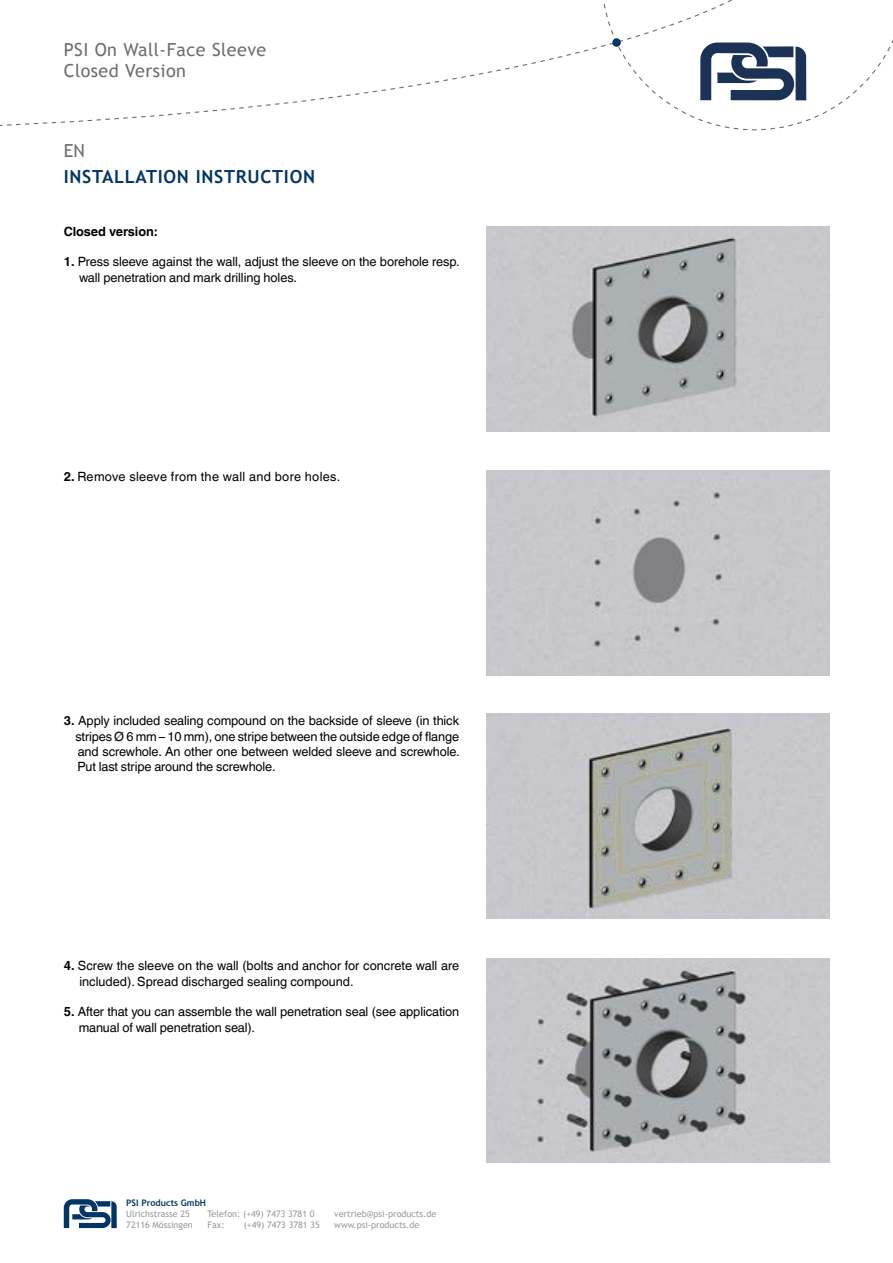
<style>
.page{position:relative;width:893px;height:1263px;background:#fff}
.page>*{position:absolute;margin:0;border:0;box-sizing:border-box;transform-origin:0 0}
.t1{font:18px/21.6px "Trebuchet MS";letter-spacing:.025em;color:#706f6f}
.t2{font:700 18px "Trebuchet MS";letter-spacing:.04em;color:#003565}
.t3{font:12.75px/15.3px "Helvetica World";letter-spacing:-.005em;color:#000}
.t4{font:12.75px "Helvetica World";letter-spacing:.025em;color:#000}
.t5{font:700 12.75px "Helvetica World";letter-spacing:-.01em;color:#000}
.t6{font:9px/10.5px "Trebuchet MS";color:#9b9a9a}
.t7{font:700 9px "Trebuchet MS";color:#003565}
.s1{font-weight:700}
</style>
<div class="page">
<svg style="left:772px;top:39px;width:121px;height:91px"></svg>
<svg style="left:0;top:0;width:772px;height:131px"></svg>
<div style="left:612px;top:38px;width:9px;height:9px;background:#003565;border-radius:50%"></div>
<svg style="left:64px;top:1199px;width:53px;height:29px"></svg>
<img style="left:487px;top:227px;width:342px;height:205px">
<div style="left:487px;top:470px;width:342px;height:205px;background:#c8c7cc"></div>
<img style="left:487px;top:714px;width:342px;height:204px">
<img style="left:487px;top:958px;width:342px;height:205px">
<h1 class="t1" style="left:64px;top:39px;width:204px">PSI On Wall-Face Sleeve<br>Closed Version</h1>
<h1 class="t1" style="left:64px;top:140px;width:23px">EN</h1>
<h1 class="t2" style="left:64px;top:166px;width:253px">INSTALLATION INSTRUCTION</h1>
<p class="t5" style="left:64px;top:224px;width:95px">Closed version:</p>
<p class="t3" style="left:79px;top:254px;width:382px;text-indent:-15px"><span class="s1">1.</span> Press sleeve against the wall, adjust the sleeve on the borehole resp. wall penetration and mark drilling holes.</p>
<p class="t4" style="left:64px;top:469px;width:278px"><span class="s1">2.</span> Remove sleeve from the wall and bore holes.</p>
<p class="t3" style="left:75px;top:713px;width:386px;text-align:justify;text-indent:-12px"><span class="s1">3.</span> Apply included sealing compound on the backside of sleeve (in thick stripes Ø 6 mm – 10 mm), one stripe between the outside edge of flange and screwhole. An other one between welded sleeve and screwhole.<br>Put last stripe around the screwhole.</p>
<p class="t3" style="left:79px;top:958px;width:381px;text-indent:-16px"><span class="s1">4.</span> Screw the sleeve on the wall (bolts and anchor for concrete wall are included). Spread discharged sealing compound.</p>
<p class="t3" style="left:79px;top:1004px;width:382px;text-indent:-15px"><span class="s1">5.</span> After that you can assemble the wall penetration seal (see application manual of wall penetration seal).</p>
<p class="t7" style="left:126px;top:1197px;width:81px">PSI Products GmbH</p>
<p class="t6" style="left:126px;top:1209px;width:68px">Ulrichstrasse 25<br>72116 Mössingen</p>
<p class="t6" style="left:207px;top:1209px;width:108px">Telefon: (+49) 7473 3781 0<br>Fax:</p>
<p class="t6" style="left:244px;top:1219px;width:78px">(+49) 7473 3781 35</p>
<p class="t6" style="left:334px;top:1209px;width:103px">vertrieb@psi-products.de www.psi-products.de</p>
</div>
